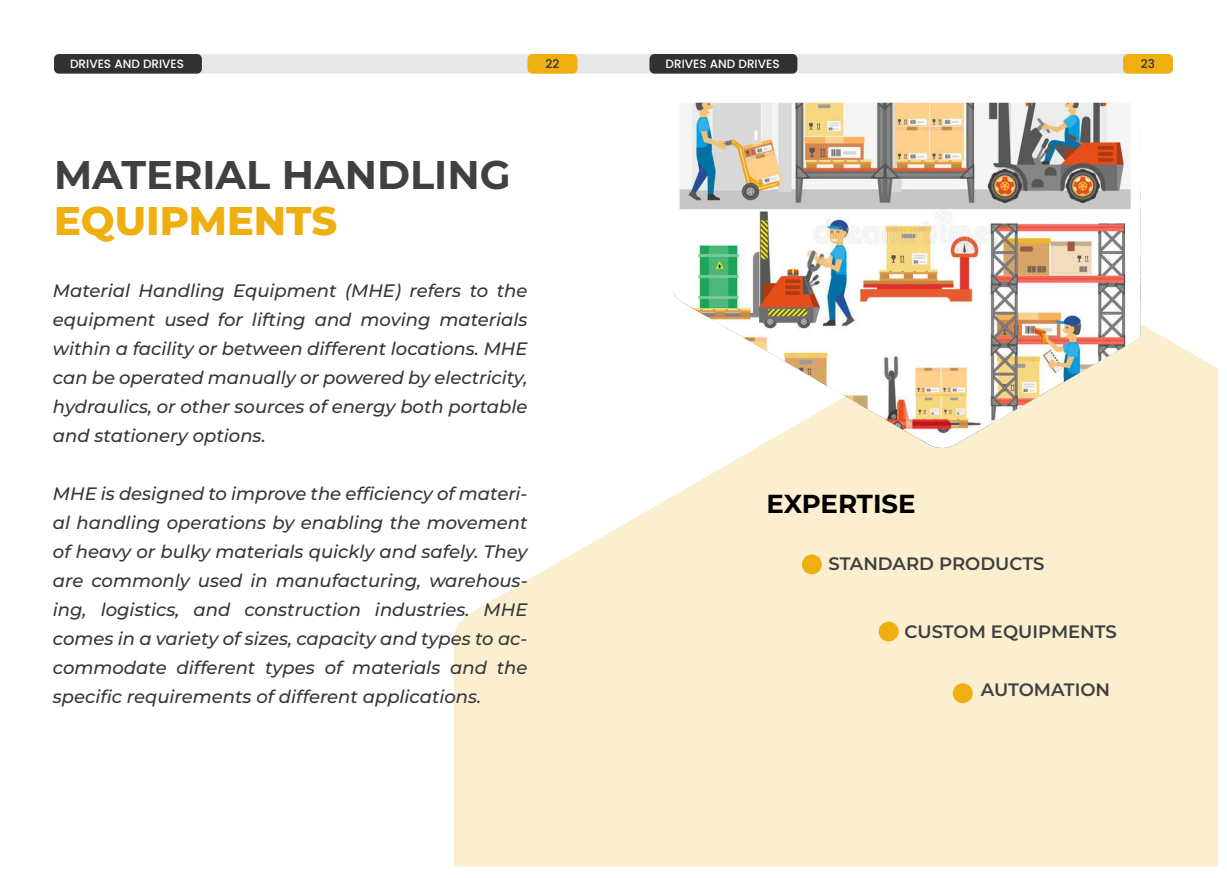
<style>
.page{position:relative;width:1227px;height:878px;background:#fff}
.page>*{position:absolute;margin:0;border:0;box-sizing:border-box;transform-origin:0 0}
.t1{font:700 40px "Montserrat";color:#404041}
.t2{font:800 40px "Montserrat";color:#efaf11}
.t3{font:700 26px "Montserrat";letter-spacing:-.005em;color:#000}
.t4{font:italic 500 18px/29px "Montserrat";color:#36373d;text-align:justify}
.t5{font:600 18px "Montserrat";color:#404041}
.t6{font:500 12px "Poppins";color:#fff}
.t7{font:500 12px "Poppins";color:#303135}
</style>
<div class="page">
<div style="left:54px;top:54px;width:1119px;height:20px;background:#e6e7e8;border-radius:5px"></div>
<div style="left:54px;top:54px;width:148px;height:20px;background:#303135;border-radius:5px"></div>
<div style="left:527px;top:54px;width:50px;height:20px;background:#efaf11;border-radius:5px"></div>
<div style="left:649px;top:54px;width:148px;height:20px;background:#303135;border-radius:5px"></div>
<div style="left:1123px;top:54px;width:50px;height:20px;background:#efaf11;border-radius:5px"></div>
<svg style="left:454px;top:280px;width:764px;height:587px;fill:#fbefd0"></svg>
<div style="left:802px;top:554px;width:20px;height:20px;background:#efaf11;border-radius:50%"></div>
<div style="left:878px;top:622px;width:20px;height:19px;background:#efaf11;border-radius:50%"></div>
<div style="left:952px;top:683px;width:20px;height:20px;background:#efaf11;border-radius:50%"></div>
<img style="left:670px;top:103px;width:470px;height:346px">
<p class="t6" style="left:70px;top:56px;width:116px">DRIVES AND DRIVES</p>
<p class="t7" style="left:545px;top:56px;width:15px">22</p>
<p class="t6" style="left:665px;top:56px;width:116px">DRIVES AND DRIVES</p>
<p class="t7" style="left:1141px;top:56px;width:16px">23</p>
<h1 class="t1" style="left:54px;top:148px;width:458px">MATERIAL HANDLING</h1>
<h1 class="t2" style="left:54px;top:194px;width:285px">EQUIPMENTS</h1>
<p class="t4" style="left:53px;top:276px;width:476px">Material Handling Equipment (MHE) refers to the equipment used for lifting and moving materials within a facility or between different locations. MHE can be operated manually or powered by electricity, hydraulics, or other sources of energy both portable and stationery options.</p>
<p class="t4" style="left:53px;top:479px;width:476px">MHE is designed to improve the efficiency of materi&shy;al handling operations by enabling the movement of heavy or bulky materials quickly and safely. They are commonly used in manufacturing, warehous&shy;ing, logistics, and construction industries. MHE comes in a variety of sizes, capacity and types to ac&shy;commodate different types of materials and the specific requirements of different applications.</p>
<h2 class="t3" style="left:766px;top:486px;width:150px">EXPERTISE</h2>
<p class="t5" style="left:828px;top:552px;width:217px">STANDARD PRODUCTS</p>
<p class="t5" style="left:904px;top:620px;width:214px">CUSTOM EQUIPMENTS</p>
<p class="t5" style="left:981px;top:678px;width:131px">AUTOMATION</p>
</div>
